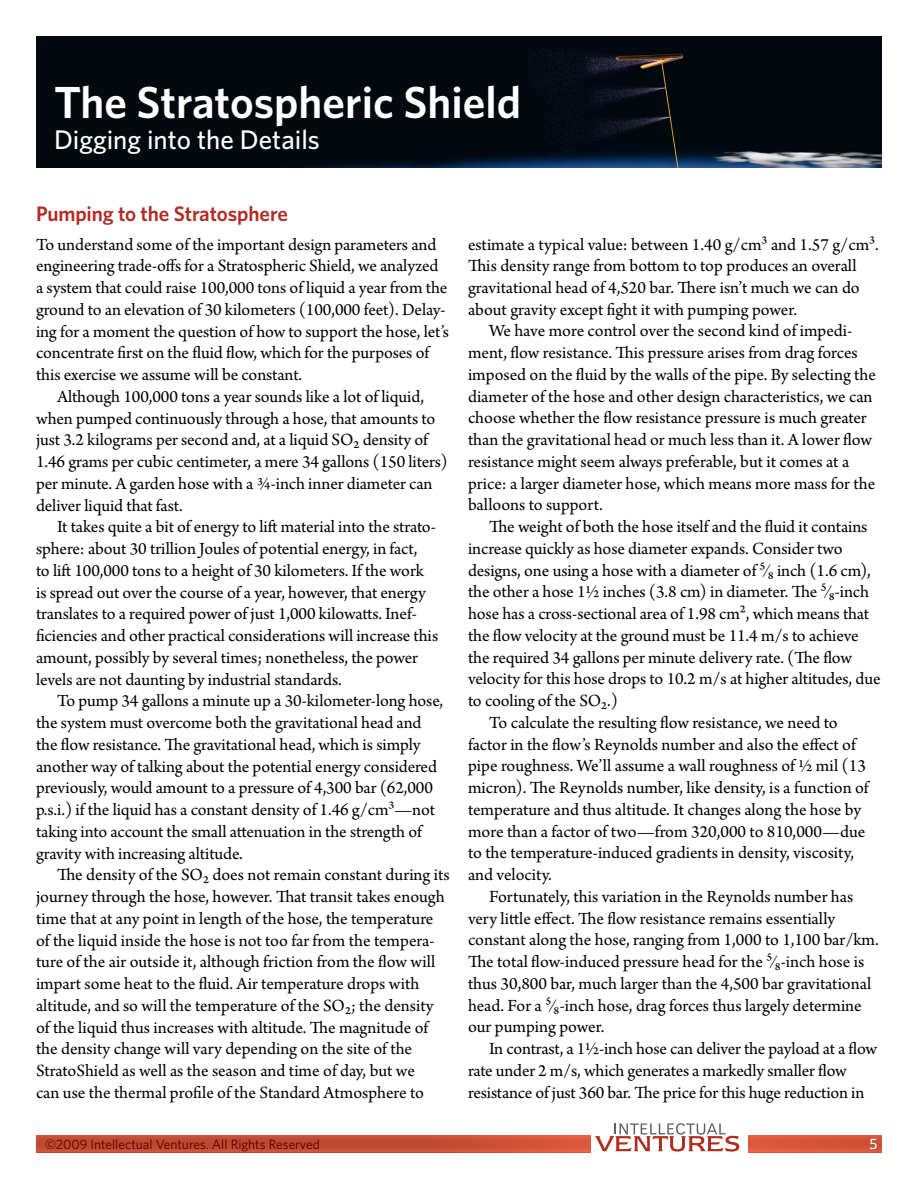
<style>
.page{position:relative;width:918px;height:1188px;background:#fff}
.page>*{position:absolute;margin:0;border:0;box-sizing:border-box;transform-origin:0 0}
.t1{font:600 45px "Whitney";color:#fff}
.t2{font:500 27px "Whitney";color:#fff}
.t3{font:600 21px "Whitney";letter-spacing:-.005em;color:#b12c25}
.t4{font:18px/21.8px "Arno Pro";letter-spacing:-.005em;color:#000}
.t5{font:500 15px "Whitney";color:#fff}
.t6{font:13.5px "Whitney";color:#5e0000}
</style>
<div class="page">
<svg style="left:36px;top:1136px;width:846px;height:16px;background:#ca5037"></svg>
<div style="left:591px;top:1114px;width:157px;height:44px;background:#fff"></div>
<svg style="left:595px;top:1123px;width:144px;height:29px"></svg>
<img style="left:36px;top:36px;width:846px;height:132px">
<p class="t1" style="left:54px;top:72px;width:469px">The Stratospheric Shield</p>
<p class="t2" style="left:54px;top:122px;width:267px">Digging into the Details</p>
<p class="t3" style="left:36px;top:200px;width:253px">Pumping to the Stratosphere</p>
<p class="t4" style="left:36px;top:234px;width:415px">To understand some of the important design parameters and engineering trade-offs for a Stratospheric Shield, we analyzed a system that could raise 100,000 tons of liquid a year from the ground to an elevation of 30 kilometers (100,000 feet). Delay&shy;ing for a moment the question of how to support the hose, let’s concentrate first on the fluid flow, which for the purposes of this exercise we assume will be constant.</p>
<p class="t4" style="left:36px;top:387px;width:413px;text-indent:21px">Although 100,000 tons a year sounds like a lot of liquid, when pumped continuously through a hose, that amounts to just 3.2 kilograms per second and, at a liquid SO₂ density of 1.46 grams per cubic centimeter, a mere 34 gallons (150 liters) per minute. A garden hose with a ¾-inch inner diameter can deliver liquid that fast.</p>
<p class="t4" style="left:36px;top:517px;width:404px;text-indent:21px">It takes quite a bit of energy to lift material into the strato&shy;sphere: about 30 trillion Joules of potential energy, in fact,<br>to lift 100,000 tons to a height of 30 kilometers. If the work is spread out over the course of a year, however, that energy translates to a required power of just 1,000 kilowatts. Inef&shy;ficiencies and other practical considerations will increase this amount, possibly by several times; nonetheless, the power levels are not daunting by industrial standards.</p>
<p class="t4" style="left:36px;top:691px;width:409px;text-indent:21px">To pump 34 gallons a minute up a 30-kilometer-long hose, the system must overcome both the gravitational head and the flow resistance. The gravitational head, which is simply another way of talking about the potential energy considered previously, would amount to a pressure of 4,300 bar (62,000 p.s.i.) if the liquid has a constant density of 1.46 g/cm³—not taking into account the small attenuation in the strength of gravity with increasing altitude.</p>
<p class="t4" style="left:36px;top:865px;width:415px;text-indent:21px">The density of the SO₂ does not remain constant during its journey through the hose, however. That transit takes enough time that at any point in length of the hose, the temperature of the liquid inside the hose is not too far from the tempera&shy;ture of the air outside it, although friction from the flow will impart some heat to the fluid. Air temperature drops with altitude, and so will the temperature of the SO₂; the density of the liquid thus increases with altitude. The magnitude of the density change will vary depending on the site of the StratoShield as well as the season and time of day, but we<br>can use the thermal profile of the Standard Atmosphere to</p>
<p class="t6" style="left:45px;top:1136px;width:276px">©2009 Intellectual Ventures. All Rights Reserved</p>
<p class="t4" style="left:468px;top:234px;width:412px">estimate a typical value: between 1.40 g/cm³ and 1.57 g/cm³.<br>This density range from bottom to top produces an overall gravitational head of 4,520 bar. There isn’t much we can do about gravity except fight it with pumping power.</p>
<p class="t4" style="left:468px;top:321px;width:410px;text-indent:21px">We have more control over the second kind of impedi&shy;ment, flow resistance. This pressure arises from drag forces imposed on the fluid by the walls of the pipe. By selecting the diameter of the hose and other design characteristics, we can choose whether the flow resistance pressure is much greater than the gravitational head or much less than it. A lower flow resistance might seem always preferable, but it comes at a price: a larger diameter hose, which means more mass for the balloons to support.</p>
<p class="t4" style="left:468px;top:517px;width:414px;text-indent:21px">The weight of both the hose itself and the fluid it contains increase quickly as hose diameter expands. Consider two designs, one using a hose with a diameter of ⁵⁄₈ inch (1.6 cm), the other a hose 1½ inches (3.8 cm) in diameter. The ⁵⁄₈-inch hose has a cross-sectional area of 1.98 cm², which means that the flow velocity at the ground must be 11.4 m/s to achieve the required 34 gallons per minute delivery rate. (The flow velocity for this hose drops to 10.2 m/s at higher altitudes, due to cooling of the SO₂.)</p>
<p class="t4" style="left:468px;top:713px;width:402px;text-indent:21px">To calculate the resulting flow resistance, we need to factor in the flow’s Reynolds number and also the effect of pipe roughness. We’ll assume a wall roughness of ½ mil (13 micron). The Reynolds number, like density, is a function of temperature and thus altitude. It changes along the hose by more than a factor of two—from 320,000 to 810,000—due to the temperature-induced gradients in density, viscosity, and velocity.</p>
<p class="t4" style="left:468px;top:887px;width:412px;text-indent:21px">Fortunately, this variation in the Reynolds number has very little effect. The flow resistance remains essentially constant along the hose, ranging from 1,000 to 1,100 bar/km.<br>The total flow-induced pressure head for the ⁵⁄₈-inch hose is thus 30,800 bar, much larger than the 4,500 bar gravitational head. For a ⁵⁄₈-inch hose, drag forces thus largely determine our pumping power.</p>
<p class="t4" style="left:468px;top:1039px;width:411px;text-indent:21px">In contrast, a 1½-inch hose can deliver the payload at a flow rate under 2 m/s, which generates a markedly smaller flow resistance of just 360 bar. The price for this huge reduction in</p>
<p class="t5" style="left:870px;top:1134px;width:9px">5</p>
</div>
